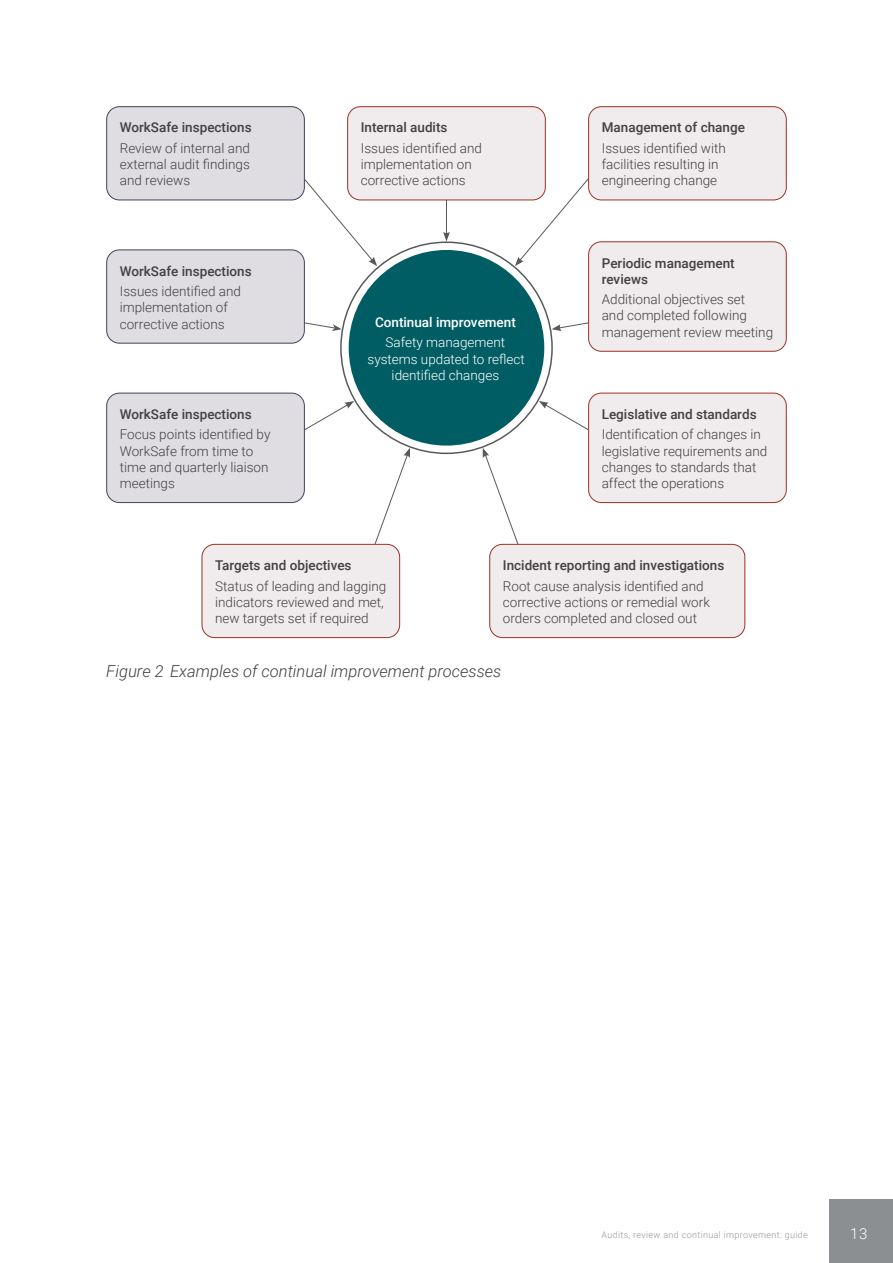
<style>
.page{position:relative;width:893px;height:1263px;background:#fff}
.page>*{position:absolute;margin:0;border:0;box-sizing:border-box;transform-origin:0 0}
.t1{font:italic 300 16.5px "Roboto";color:#414042}
.t2{font:300 15px "Roboto";color:#fff}
.t3{font:300 13.5px/16.2px "Roboto";color:#414042}
.t4{font:500 13.5px/20.4px "Roboto";color:#414042}
.t5{font:300 13.5px/16.2px "Roboto";color:#fff;text-align:center}
.t6{font:500 13.5px/20.4px "Roboto";color:#fff;text-align:center}
.t7{font:300 9px "Roboto";letter-spacing:.04em;color:#939598}
.s1{font-weight:300}
.s2{font-weight:500}
</style>
<div class="page">
<div style="left:829px;top:1199px;width:64px;height:64px;background:#8b8f91"></div>
<div style="left:349px;top:250px;width:195px;height:196px;background:#005d63;border-radius:50%"></div>
<svg style="left:515px;top:178px;width:74px;height:88px"></svg>
<svg style="left:552px;top:322px;width:36px;height:9px"></svg>
<hr style="left:446px;top:199px;width:1px;height:35px;background:#58595b">
<svg style="left:443px;top:232px;width:7px;height:9px"></svg>
<svg style="left:539px;top:401px;width:50px;height:29px"></svg>
<svg style="left:483px;top:448px;width:36px;height:97px"></svg>
<svg style="left:304px;top:179px;width:73px;height:87px"></svg>
<svg style="left:305px;top:322px;width:37px;height:9px"></svg>
<svg style="left:304px;top:401px;width:50px;height:29px"></svg>
<svg style="left:374px;top:448px;width:36px;height:97px"></svg>
<div style="left:589px;top:107px;width:197px;height:93px;background:#f0ebec;border-radius:13px"></div>
<div style="left:588px;top:106px;width:199px;height:94px;border:1px solid #9d3224;border-radius:13px"></div>
<div style="left:348px;top:107px;width:197px;height:93px;background:#f0ebec;border-radius:13px"></div>
<div style="left:347px;top:106px;width:199px;height:94px;border:1px solid #9d3224;border-radius:13px"></div>
<div style="left:490px;top:544px;width:255px;height:94px;background:#f0ebec;border-radius:13px"></div>
<div style="left:489px;top:544px;width:256px;height:94px;border:1px solid #9d3224;border-radius:13px"></div>
<div style="left:589px;top:242px;width:197px;height:109px;background:#f0ebec;border-radius:13px"></div>
<div style="left:588px;top:241px;width:199px;height:111px;border:1px solid #9d3224;border-radius:13px"></div>
<div style="left:107px;top:107px;width:197px;height:93px;background:#dfdde1;border-radius:13px"></div>
<div style="left:106px;top:106px;width:199px;height:94px;border:1px solid #45415d;border-radius:13px"></div>
<div style="left:589px;top:393px;width:197px;height:110px;background:#f0ebec;border-radius:13px"></div>
<div style="left:588px;top:393px;width:199px;height:110px;border:1px solid #9d3224;border-radius:13px"></div>
<div style="left:107px;top:250px;width:197px;height:93px;background:#dfdde1;border-radius:13px"></div>
<div style="left:106px;top:249px;width:199px;height:94px;border:1px solid #45415d;border-radius:13px"></div>
<div style="left:107px;top:393px;width:197px;height:110px;background:#dfdde1;border-radius:13px"></div>
<div style="left:106px;top:393px;width:199px;height:110px;border:1px solid #45415d;border-radius:13px"></div>
<div style="left:202px;top:544px;width:198px;height:94px;background:#f0ebec;border-radius:13px"></div>
<div style="left:202px;top:544px;width:198px;height:94px;border:1px solid #9d3224;border-radius:13px"></div>
<p class="t4" style="left:120px;top:117px;width:133px">WorkSafe inspections<br><span class="s1">Review of internal and</span></p>
<p class="t3" style="left:120px;top:156px;width:132px">external audit findings and reviews</p>
<p class="t4" style="left:120px;top:260px;width:133px">WorkSafe inspections<br><span class="s1">Issues identified and</span></p>
<p class="t3" style="left:120px;top:299px;width:110px">implementation of corrective actions</p>
<p class="t3" style="left:120px;top:403px;width:152px;line-height:20.4px"><span class="s2">WorkSafe inspections<br></span>Focus points identified by</p>
<p class="t3" style="left:120px;top:442px;width:150px">WorkSafe from time to time and quarterly liaison meetings</p>
<p class="t3" style="left:361px;top:117px;width:123px;line-height:20.4px"><span class="s2">Internal audits<br></span>Issues identified and</p>
<p class="t3" style="left:361px;top:156px;width:112px">implementation on corrective actions</p>
<p class="t6" style="left:375px;top:311px;width:142px">Continual improvement<br><span class="s1">Safety management</span></p>
<p class="t5" style="left:367px;top:350px;width:159px">systems updated to reflect identified changes</p>
<p class="t3" style="left:602px;top:117px;width:145px;line-height:20.4px"><span class="s2">Management of change<br></span>Issues identified with</p>
<p class="t3" style="left:602px;top:156px;width:118px">facilities resulting in engineering change</p>
<p class="t4" style="left:602px;top:254px;width:134px;line-height:16.2px">Periodic management reviews</p>
<p class="t3" style="left:602px;top:291px;width:173px">Additional objectives set<br>and completed following management review meeting</p>
<p class="t3" style="left:602px;top:403px;width:161px;line-height:20.4px"><span class="s2">Legislative and standards<br></span>Identification of changes in</p>
<p class="t3" style="left:602px;top:442px;width:167px">legislative requirements and changes to standards that affect the operations</p>
<p class="t3" style="left:215px;top:555px;width:173px;line-height:20.4px"><span class="s2">Targets and objectives<br></span>Status of leading and lagging</p>
<p class="t3" style="left:215px;top:593px;width:170px">indicators reviewed and met, new targets set if required</p>
<p class="t1" style="left:106px;top:660px;width:397px">Figure 2 Examples of continual improvement processes</p>
<p class="t4" style="left:503px;top:555px;width:223px">Incident reporting and investigations<br><span class="s1">Root cause analysis identified and</span></p>
<p class="t3" style="left:503px;top:593px;width:209px">corrective actions or remedial work orders completed and closed out</p>
<p class="t7" style="left:601px;top:1229px;width:208px">Audits, review and continual improvement: guide</p>
<p class="t2" style="left:850px;top:1223px;width:19px">13</p>
</div>
